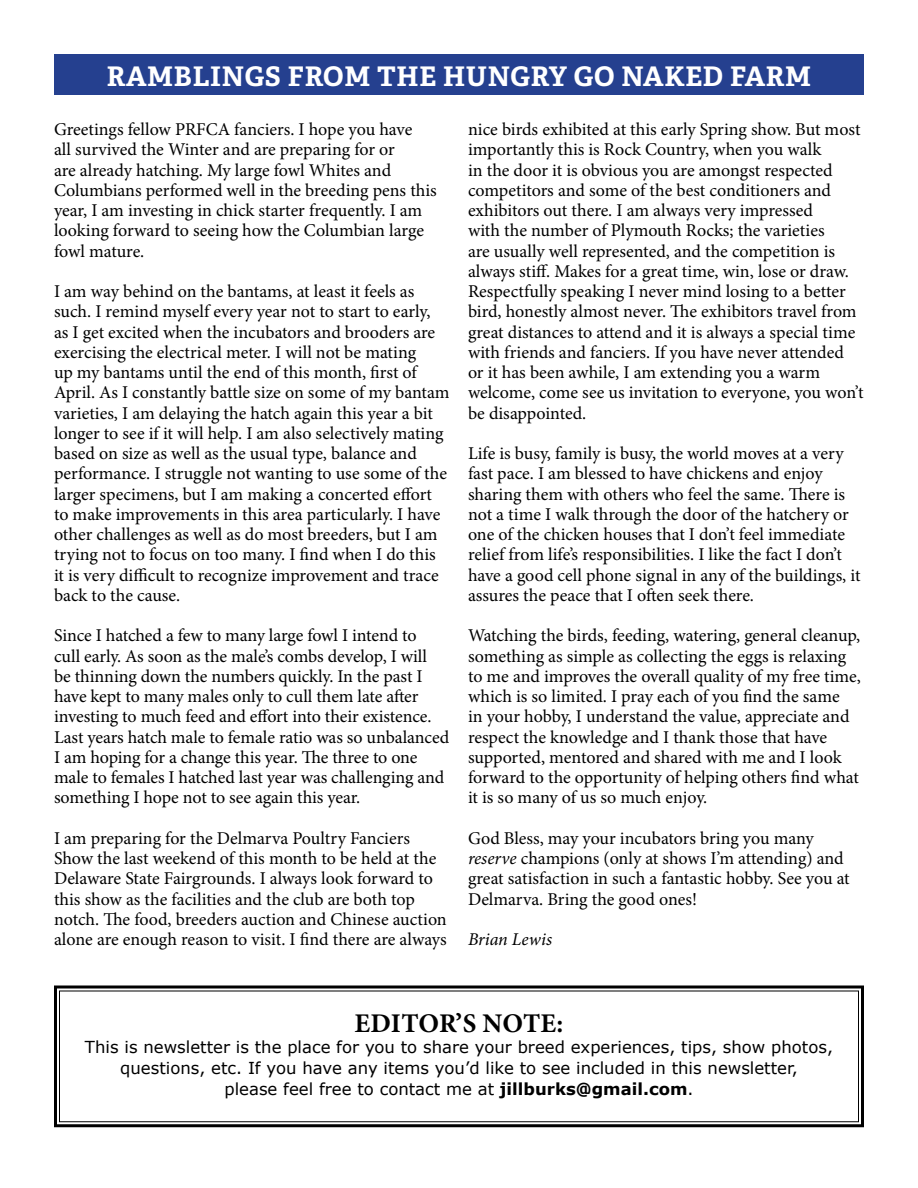
<style>
.page{position:relative;width:918px;height:1188px;background:#fff}
.page>*{position:absolute;margin:0;border:0;box-sizing:border-box;transform-origin:0 0}
.t1{font:700 27px "Adelle PE";letter-spacing:.025em;color:#fff}
.t2{font:700 27px "Minion Pro";color:#000}
.t3{font:18px/20.2px "Minion Pro";letter-spacing:-.005em;color:#000}
.t4{font:italic 18px "Minion Pro";letter-spacing:.005em;color:#000}
.t5{font:16.5px/21px "Verdana";color:#000;text-align:center}
.s1{font-style:italic}
.s2{font-weight:700}
</style>
<div class="page">
<div style="left:54px;top:54px;width:810px;height:40px;background:#25408f"></div>
<svg style="left:54px;top:985px;width:810px;height:143px"></svg>
<h1 class="t1" style="left:107px;top:57px;width:706px">RAMBLINGS FROM THE HUNGRY GO NAKED FARM</h1>
<p class="t3" style="left:468px;top:119px;width:397px">nice birds exhibited at this early Spring show. But most importantly this is Rock Country, when you walk<br>in the door it is obvious you are amongst respected competitors and some of the best conditioners and exhibitors out there. I am always very impressed<br>with the number of Plymouth Rocks; the varieties<br>are usually well represented, and the competition is always stiff. Makes for a great time, win, lose or draw.<br>Respectfully speaking I never mind losing to a better bird, honestly almost never. The exhibitors travel from great distances to attend and it is always a special time with friends and fanciers. If you have never attended or it has been awhile, I am extending you a warm welcome, come see us invitation to everyone, you won’t be disappointed.</p>
<p class="t3" style="left:468px;top:443px;width:394px">Life is busy, family is busy, the world moves at a very fast pace. I am blessed to have chickens and enjoy sharing them with others who feel the same. There is not a time I walk through the door of the hatchery or one of the chicken houses that I don’t feel immediate relief from life’s responsibilities. I like the fact I don’t have a good cell phone signal in any of the buildings, it assures the peace that I often seek there.</p>
<p class="t3" style="left:468px;top:625px;width:394px">Watching the birds, feeding, watering, general cleanup, something as simple as collecting the eggs is relaxing to me and improves the overall quality of my free time, which is so limited. I pray each of you find the same<br>in your hobby, I understand the value, appreciate and respect the knowledge and I thank those that have supported, mentored and shared with me and I look forward to the opportunity of helping others find what it is so many of us so much enjoy.</p>
<p class="t3" style="left:468px;top:828px;width:383px">God Bless, may your incubators bring you many <span class="s1">reserve</span> champions (only at shows I’m attending) and great satisfaction in such a fantastic hobby. See you at Delmarva. Bring the good ones!</p>
<p class="t4" style="left:468px;top:927px;width:86px">Brian Lewis</p>
<p class="t3" style="left:54px;top:119px;width:384px">Greetings fellow PRFCA fanciers. I hope you have<br>all survived the Winter and are preparing for or<br>are already hatching. My large fowl Whites and Columbians performed well in the breeding pens this year, I am investing in chick starter frequently. I am looking forward to seeing how the Columbian large fowl mature.</p>
<p class="t3" style="left:54px;top:281px;width:397px">I am way behind on the bantams, at least it feels as such. I remind myself every year not to start to early,<br>as I get excited when the incubators and brooders are exercising the electrical meter. I will not be mating<br>up my bantams until the end of this month, first of April. As I constantly battle size on some of my bantam varieties, I am delaying the hatch again this year a bit longer to see if it will help. I am also selectively mating based on size as well as the usual type, balance and performance. I struggle not wanting to use some of the larger specimens, but I am making a concerted effort to make improvements in this area particularly. I have other challenges as well as do most breeders, but I am trying not to focus on too many. I find when I do this it is very difficult to recognize improvement and trace back to the cause.</p>
<p class="t3" style="left:54px;top:625px;width:397px">Since I hatched a few to many large fowl I intend to<br>cull early. As soon as the male’s combs develop, I will<br>be thinning down the numbers quickly. In the past I have kept to many males only to cull them late after investing to much feed and effort into their existence.<br>Last years hatch male to female ratio was so unbalanced I am hoping for a change this year. The three to one male to females I hatched last year was challenging and something I hope not to see again this year.</p>
<p class="t3" style="left:54px;top:828px;width:394px">I am preparing for the Delmarva Poultry Fanciers Show the last weekend of this month to be held at the Delaware State Fairgrounds. I always look forward to this show as the facilities and the club are both top notch. The food, breeders auction and Chinese auction alone are enough reason to visit. I find there are always</p>
<h1 class="t2" style="left:355px;top:1004px;width:210px">EDITOR’S NOTE:</h1>
<p class="t5" style="left:85px;top:1037px;width:750px">This is newsletter is the place for you to share your breed experiences, tips, show photos, questions, etc. If you have any items you’d like to see included in this newsletter,<br>please feel free to contact me at <span class="s2">jillburks@gmail.com</span>.</p>
</div>
